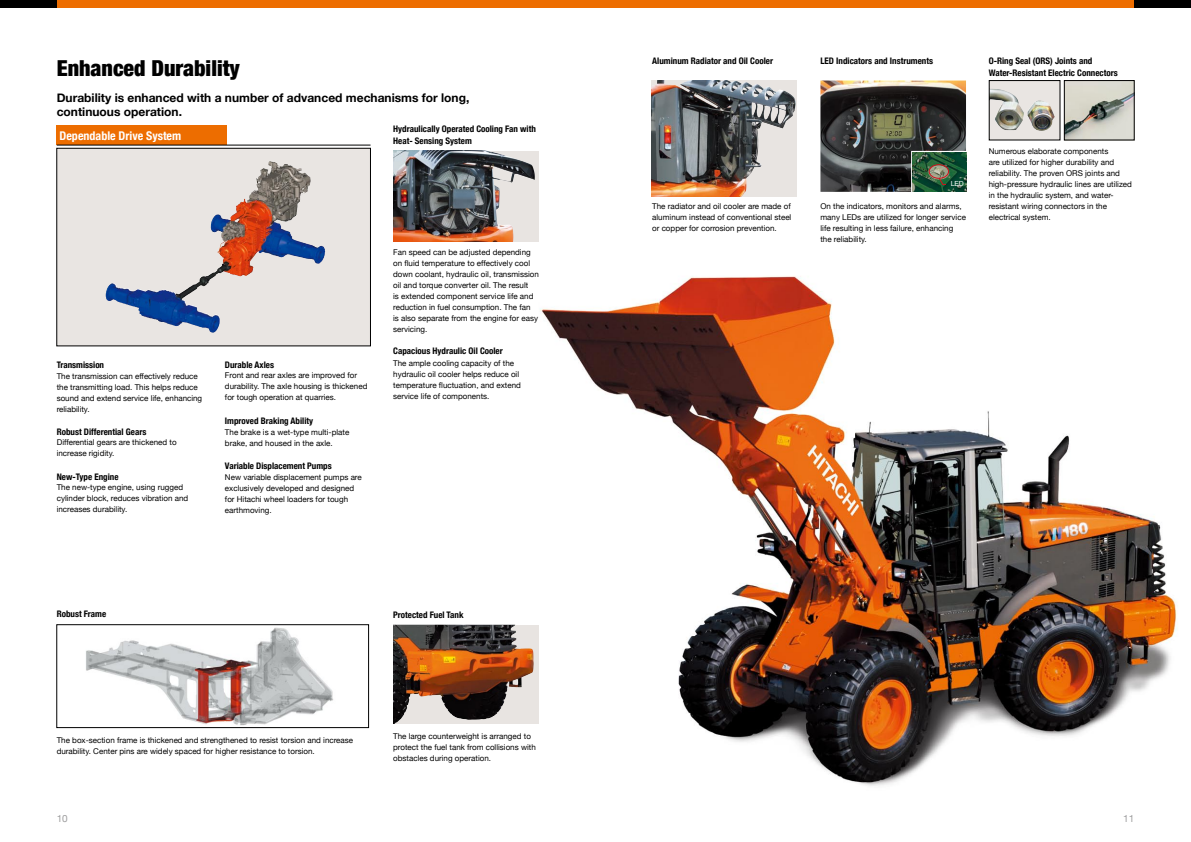
<style>
.page{position:relative;width:1191px;height:842px;background:#fff}
.page>*{position:absolute;margin:0;border:0;box-sizing:border-box;transform-origin:0 0}
.t1{font:900 condensed 22px "Helvetica Neue";color:#000}
.t2{font:700 12px/14px "Helvetica Neue";color:#000}
.t3{font:700 condensed 12px "Helvetica Neue";color:#fff}
.t4{font:10px "Helvetica Neue";color:#9f9fa0}
.t5{font:700 condensed 9px/12px "Helvetica Neue";color:#000}
.t6{font:8px/11px "Helvetica Neue";color:#000}
.t7{font:7px "Helvetica Neue";color:#fff}
</style>
<div class="page">
<img style="left:540px;top:276px;width:637px;height:510px">
<div style="left:57px;top:148px;width:313px;height:198px;background:#e9e5e2"></div>
<img style="left:274px;top:164px;width:40px;height:82px">
<div style="left:57px;top:148px;width:313px;height:198px;border:1px solid #000"></div>
<div style="left:393px;top:625px;width:146px;height:99px;background:#e8e4e1"></div>
<img style="left:393px;top:625px;width:140px;height:99px">
<img style="left:651px;top:81px;width:145px;height:116px">
<div style="left:393px;top:151px;width:146px;height:91px;background:#e8e4e1"></div>
<img style="left:393px;top:151px;width:142px;height:91px">
<div style="left:989px;top:81px;width:71px;height:59px;background:#e9e5e2"></div>
<img style="left:991px;top:89px;width:63px;height:42px">
<img style="left:1066px;top:83px;width:66px;height:55px">
<img style="left:86px;top:627px;width:248px;height:99px">
<div style="left:57px;top:625px;width:312px;height:103px;border:1px solid #000"></div>
<img style="left:820px;top:81px;width:146px;height:111px">
<div style="left:57px;top:125px;width:170px;height:20px;background:#ed6d00"></div>
<hr style="left:57px;top:145px;width:313px;height:1px;background:#000">
<div style="left:0;top:0;width:595px;height:8px;background:#ed6d00"></div>
<div style="left:0;top:0;width:57px;height:8px;background:#000"></div>
<div style="left:595px;top:0;width:596px;height:8px;background:#ed6d00"></div>
<div style="left:1134px;top:0;width:57px;height:8px;background:#000"></div>
<h1 class="t1" style="left:57px;top:54px;width:185px">Enhanced Durability</h1>
<h2 class="t2" style="left:57px;top:91px;width:414px">Durability is enhanced with a number of advanced mechanisms for long, continuous operation.</h2>
<h2 class="t3" style="left:60px;top:129px;width:123px">Dependable Drive System</h2>
<p class="t5" style="left:393px;top:123px;width:144px">Hydraulically Operated Cooling Fan with<br>Heat- Sensing System</p>
<p class="t5" style="left:57px;top:359px;width:49px">Transmission</p>
<p class="t6" style="left:57px;top:371px;width:147px">The transmission can effectively reduce the transmitting load. This helps reduce sound and extend service life, enhancing reliability.</p>
<p class="t5" style="left:57px;top:426px;width:91px">Robust Differential Gears</p>
<p class="t6" style="left:57px;top:437px;width:121px">Differential gears are thickened to increase rigidity.</p>
<p class="t5" style="left:57px;top:471px;width:63px">New-Type Engine</p>
<p class="t6" style="left:57px;top:482px;width:133px">The new-type engine, using rugged cylinder block, reduces vibration and increases durability.</p>
<p class="t5" style="left:225px;top:359px;width:51px">Durable Axles</p>
<p class="t6" style="left:225px;top:370px;width:144px">Front and rear axles are improved for durability. The axle housing is thickened for tough operation at quarries.</p>
<p class="t5" style="left:225px;top:415px;width:90px">Improved Braking Ability</p>
<p class="t6" style="left:225px;top:427px;width:126px">The brake is a wet-type multi-plate brake, and housed in the axle.</p>
<p class="t5" style="left:225px;top:460px;width:108px">Variable Displacement Pumps</p>
<p class="t6" style="left:225px;top:472px;width:138px">New variable displacement pumps are exclusively developed and designed for Hitachi wheel loaders for tough earthmoving.</p>
<p class="t6" style="left:393px;top:246px;width:147px">Fan speed can be adjusted depending on fluid temperature to effectively cool down coolant, hydraulic oil, transmission oil and torque converter oil. The result<br>is extended component service life and reduction in fuel consumption. The fan<br>is also separate from the engine for easy servicing.</p>
<p class="t5" style="left:393px;top:345px;width:111px">Capacious Hydraulic Oil Cooler</p>
<p class="t6" style="left:393px;top:357px;width:129px">The ample cooling capacity of the hydraulic oil cooler helps reduce oil temperature fluctuation, and extend service life of components.</p>
<p class="t5" style="left:57px;top:608px;width:51px">Robust Frame</p>
<p class="t5" style="left:393px;top:608px;width:72px">Protected Fuel Tank</p>
<p class="t6" style="left:57px;top:734px;width:298px">The box-section frame is thickened and strengthened to resist torsion and increase durability. Center pins are widely spaced for higher resistance to torsion.</p>
<p class="t6" style="left:393px;top:730px;width:144px">The large counterweight is arranged to protect the fuel tank from collisions with obstacles during operation.</p>
<p class="t5" style="left:652px;top:55px;width:122px">Aluminum Radiator and Oil Cooler</p>
<p class="t6" style="left:652px;top:200px;width:141px;text-align:justify">The radiator and oil cooler are made of aluminum instead of conventional steel or copper for corrosion prevention.</p>
<p class="t5" style="left:820px;top:55px;width:114px">LED Indicators and Instruments</p>
<p class="t5" style="left:988px;top:55px;width:130px">O-Ring Seal (ORS) Joints and<br>Water-Resistant Electric Connectors</p>
<p class="t7" style="left:950px;top:180px;width:15px">LED</p>
<p class="t6" style="left:820px;top:200px;width:147px">On the indicators, monitors and alarms, many LEDs are utilized for longer service life resulting in less failure, enhancing the reliability.</p>
<p class="t6" style="left:988px;top:145px;width:145px">Numerous elaborate components<br>are utilized for higher durability and reliability. The proven ORS joints and high-pressure hydraulic lines are utilized in the hydraulic system, and water&shy;resistant wiring connectors in the electrical system.</p>
<p class="t4" style="left:57px;top:813px;width:13px">10</p>
<p class="t4" style="left:1123px;top:813px;width:13px">11</p>
</div>
